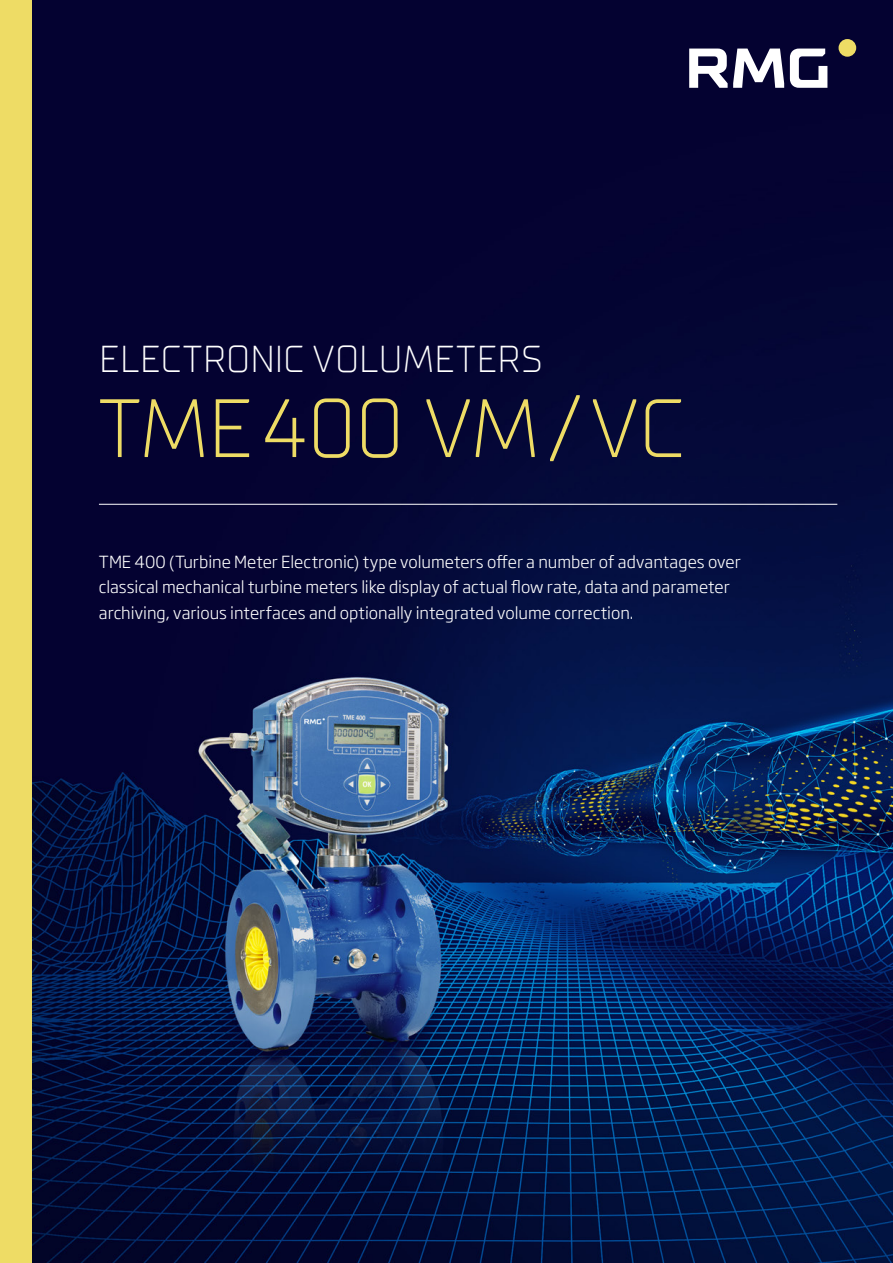
<style>
.page{position:relative;width:893px;height:1263px;background:#fff}
.page>*{position:absolute;margin:0;border:0;box-sizing:border-box;transform-origin:0 0}
.Title_Headline{font:300 82.5px "TT Supermolot Neue";letter-spacing:-.01em;color:#eedc65}
.Title_Headline-2{font:300 37.5px "TT Supermolot Neue";letter-spacing:.01em;color:#fff}
.Title_Subline{font:300 16.5px/25.5px "Soho Gothic Std";color:#fff}
</style>
<div class="page">
<img style="left:32px;top:0;width:861px;height:1263px">
<div style="left:0;top:0;width:32px;height:1263px;background:#eedc65"></div>
<svg style="left:689px;top:49px;width:95px;height:39px"></svg>
<svg style="left:790px;top:49px;width:37px;height:39px"></svg>
<div style="left:838px;top:39px;width:18px;height:18px;background:#eedc65;border-radius:50%"></div>
<hr style="left:99px;top:504px;width:738px;height:1px;background:#fff">
<p class="Title_Headline-2" style="left:99px;top:337px;width:445px">ELECTRONIC VOLUMETERS</p>
<p class="Title_Headline" style="left:99px;top:381px;width:586px">TME400 VM/VC</p>
<p class="Title_Subline" style="left:99px;top:549px;width:643px">TME 400 (Turbine Meter Electronic) type volumeters offer a number of advantages over classical mechanical turbine meters like display of actual flow rate, data and parameter archiving, various interfaces and optionally integrated volume correction.</p>
</div>
